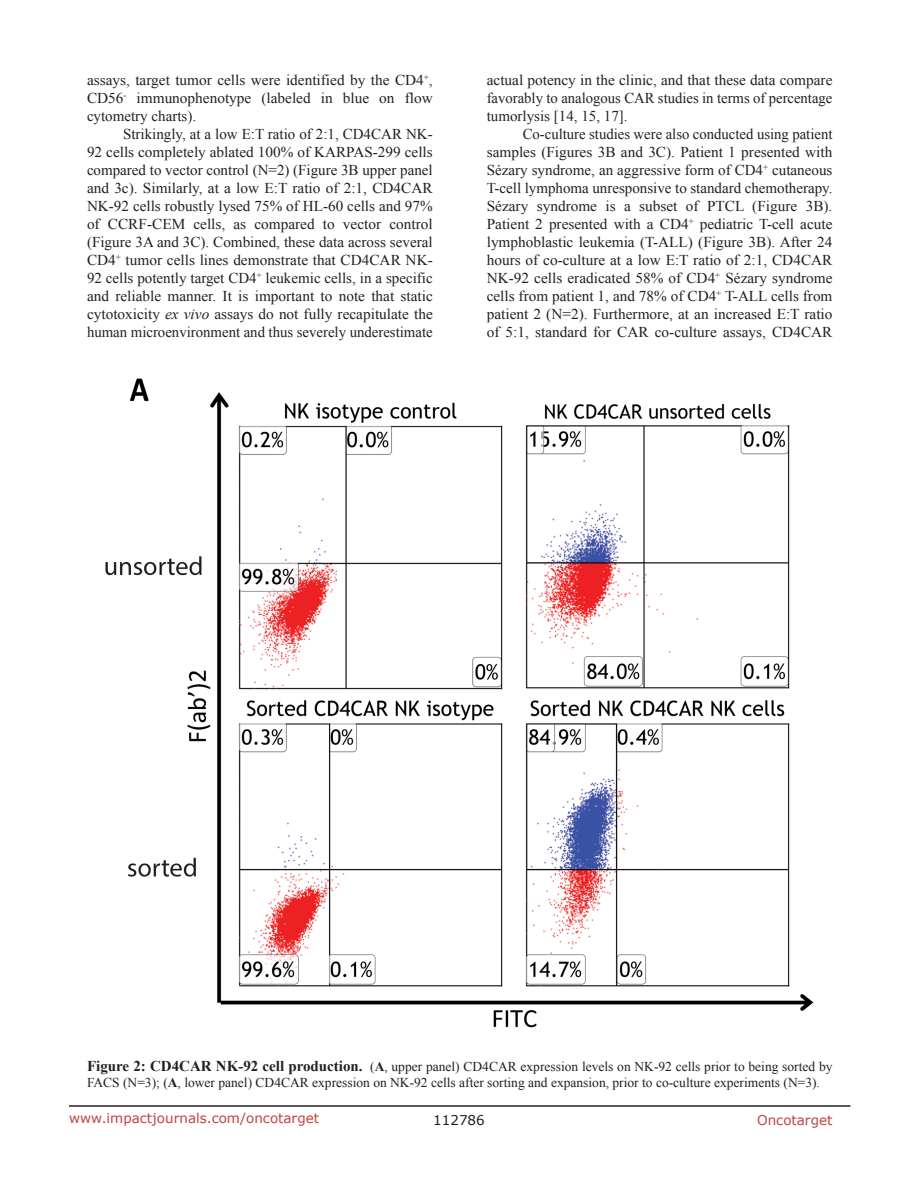
<style>
.page{position:relative;width:918px;height:1188px;background:#fff}
.page>*{position:absolute;margin:0;border:0;box-sizing:border-box;transform-origin:0 0}
.BodyText{font:15px/18px "Times New Roman";color:#231f20;text-align:justify}
.figuretext{font:13.5px/16.2px "Times New Roman";color:#231f20}
.t1{font:13.5px "Verdana";color:#c24141}
.t2{font:13.5px "Verdana";color:#231f20}
.s1{font-style:italic}
.s2{font-weight:700;font-size:15px}
.s3{font-weight:700}
</style>
<div class="page">
<hr style="left:69px;top:1105px;width:781px;height:2px;background:#231f20">
<img style="left:105px;top:378px;width:709px;height:650px">
<p class="BodyText" style="left:87px;top:71px;width:347px">assays, target tumor cells were identified by the CD4<sup>+</sup>, CD56<sup>-</sup> immunophenotype (labeled in blue on flow cytometry charts).</p>
<p class="BodyText" style="left:87px;top:125px;width:347px;text-indent:36px">Strikingly, at a low E:T ratio of 2:1, CD4CAR NK-92 cells completely ablated 100% of KARPAS-299 cells compared to vector control (N=2) (Figure 3B upper panel and 3c). Similarly, at a low E:T ratio of 2:1, CD4CAR NK-92 cells robustly lysed 75% of HL-60 cells and 97% of CCRF-CEM cells, as compared to vector control (Figure 3A and 3C). Combined, these data across several CD4<sup>+</sup> tumor cells lines demonstrate that CD4CAR NK-92 cells potently target CD4<sup>+</sup> leukemic cells, in a specific and reliable manner. It is important to note that static cytotoxicity <span class="s1">ex vivo</span> assays do not fully recapitulate the human microenvironment and thus severely underestimate</p>
<p class="BodyText" style="left:487px;top:71px;width:347px">actual potency in the clinic, and that these data compare favorably to analogous CAR studies in terms of percentage tumorlysis [14, 15, 17].</p>
<p class="BodyText" style="left:487px;top:125px;width:347px;text-indent:36px">Co-culture studies were also conducted using patient samples (Figures 3B and 3C). Patient 1 presented with Sézary syndrome, an aggressive form of CD4<sup>+</sup> cutaneous T-cell lymphoma unresponsive to standard chemotherapy.<br>Sézary syndrome is a subset of PTCL (Figure 3B).<br>Patient 2 presented with a CD4<sup>+</sup> pediatric T-cell acute lymphoblastic leukemia (T-ALL) (Figure 3B). After 24 hours of co-culture at a low E:T ratio of 2:1, CD4CAR NK-92 cells eradicated 58% of CD4<sup>+</sup> Sézary syndrome cells from patient 1, and 78% of CD4<sup>+</sup> T-ALL cells from patient 2 (N=2). Furthermore, at an increased E:T ratio of 5:1, standard for CAR co-culture assays, CD4CAR</p>
<p class="figuretext" style="left:87px;top:1058px;width:747px"><span class="s2">Figure 2: CD4CAR NK-92 cell production.</span> (<span class="s3">A</span>, upper panel) CD4CAR expression levels on NK-92 cells prior to being sorted by<br>FACS (N=3); (<span class="s3">A</span>, lower panel) CD4CAR expression on NK-92 cells after sorting and expansion, prior to co-culture experiments (N=3).</p>
<p class="t1" style="left:69px;top:1109px;width:252px">www.impactjournals.com/oncotarget</p>
<p class="t2" style="left:433px;top:1111px;width:53px">112786</p>
<p class="t1" style="left:757px;top:1111px;width:77px">Oncotarget</p>
</div>
